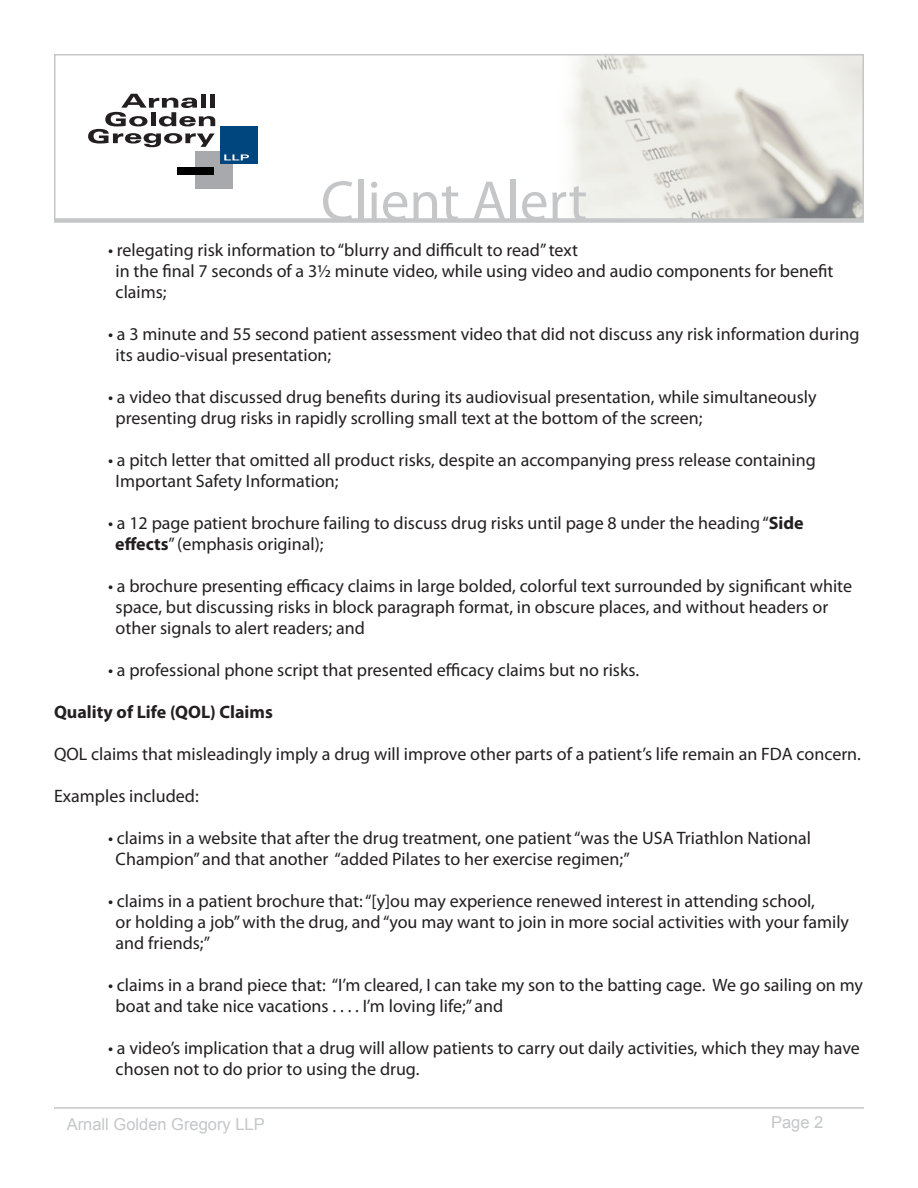
<style>
.page{position:relative;width:918px;height:1188px;background:#fff}
.page>*{position:absolute;margin:0;border:0;box-sizing:border-box;transform-origin:0 0}
.t1{font:57px "Myriad Pro";color:#c5c6c8}
.t2{font:18px/21px "Myriad Pro";color:#231f20}
.t3{font:700 18px "Myriad Pro";color:#231f20}
.t4{font:16.5px "Arial";color:#c5c6c8}
.s1{font-weight:700}
</style>
<div class="page">
<hr style="left:54px;top:1107px;width:810px;height:2px;background:#c5c6c8">
<div style="left:54px;top:218px;width:810px;height:5px;background:#d3d4d5"></div>
<svg style="left:54px;top:54px;width:810px;height:168px"></svg>
<p class="t1" style="left:321px;top:166px;width:268px">Client Alert</p>
<p class="t2" style="left:116px;top:240px;width:719px;text-indent:-8px">• relegating risk information to“blurry and difficult to read”text<br>in the final 7 seconds of a 3½ minute video, while using video and audio components for benefit claims;</p>
<p class="t2" style="left:116px;top:324px;width:745px;text-indent:-8px">• a 3 minute and 55 second patient assessment video that did not discuss any risk information during its audio-visual presentation;</p>
<p class="t2" style="left:116px;top:387px;width:703px;text-indent:-8px">• a video that discussed drug benefits during its audiovisual presentation, while simultaneously presenting drug risks in rapidly scrolling small text at the bottom of the screen;</p>
<p class="t2" style="left:116px;top:450px;width:702px;text-indent:-8px">• a pitch letter that omitted all product risks, despite an accompanying press release containing<br>Important Safety Information;</p>
<p class="t2" style="left:115px;top:513px;width:690px;text-indent:-7px">• a 12 page patient brochure failing to discuss drug risks until page 8 under the heading“<span class="s1">Side effects</span>” (emphasis original);</p>
<p class="t2" style="left:116px;top:576px;width:738px;text-indent:-8px">• a brochure presenting efficacy claims in large bolded, colorful text surrounded by significant white space, but discussing risks in block paragraph format, in obscure places, and without headers or other signals to alert readers; and</p>
<p class="t2" style="left:108px;top:660px;width:533px">• a professional phone script that presented efficacy claims but no risks.</p>
<p class="t3" style="left:54px;top:701px;width:220px">Quality of Life (QOL) Claims</p>
<p class="t2" style="left:54px;top:744px;width:809px">QOL claims that misleadingly imply a drug will improve other parts of a patient’s life remain an FDA concern.</p>
<p class="t2" style="left:54px;top:786px;width:146px">Examples included:</p>
<p class="t2" style="left:116px;top:828px;width:697px;text-indent:-8px">• claims in a website that after the drug treatment, one patient“was the USA Triathlon National<br>Champion” and that another “added Pilates to her exercise regimen;”</p>
<p class="t2" style="left:116px;top:891px;width:735px;text-indent:-8px">• claims in a patient brochure that:“[y]ou may experience renewed interest in attending school,<br>or holding a job” with the drug, and “you may want to join in more social activities with your family and friends;”</p>
<p class="t2" style="left:116px;top:975px;width:749px;text-indent:-8px">• claims in a brand piece that: “I’m cleared, I can take my son to the batting cage. We go sailing on my boat and take nice vacations . . . . I’m loving life;” and</p>
<p class="t2" style="left:116px;top:1038px;width:746px;text-indent:-8px">• a video’s implication that a drug will allow patients to carry out daily activities, which they may have chosen not to do prior to using the drug.</p>
<p class="t4" style="left:67px;top:1114px;width:200px">Arnall Golden Gregory LLP</p>
<p class="t4" style="left:771px;top:1111px;width:54px">Page 2</p>
</div>
